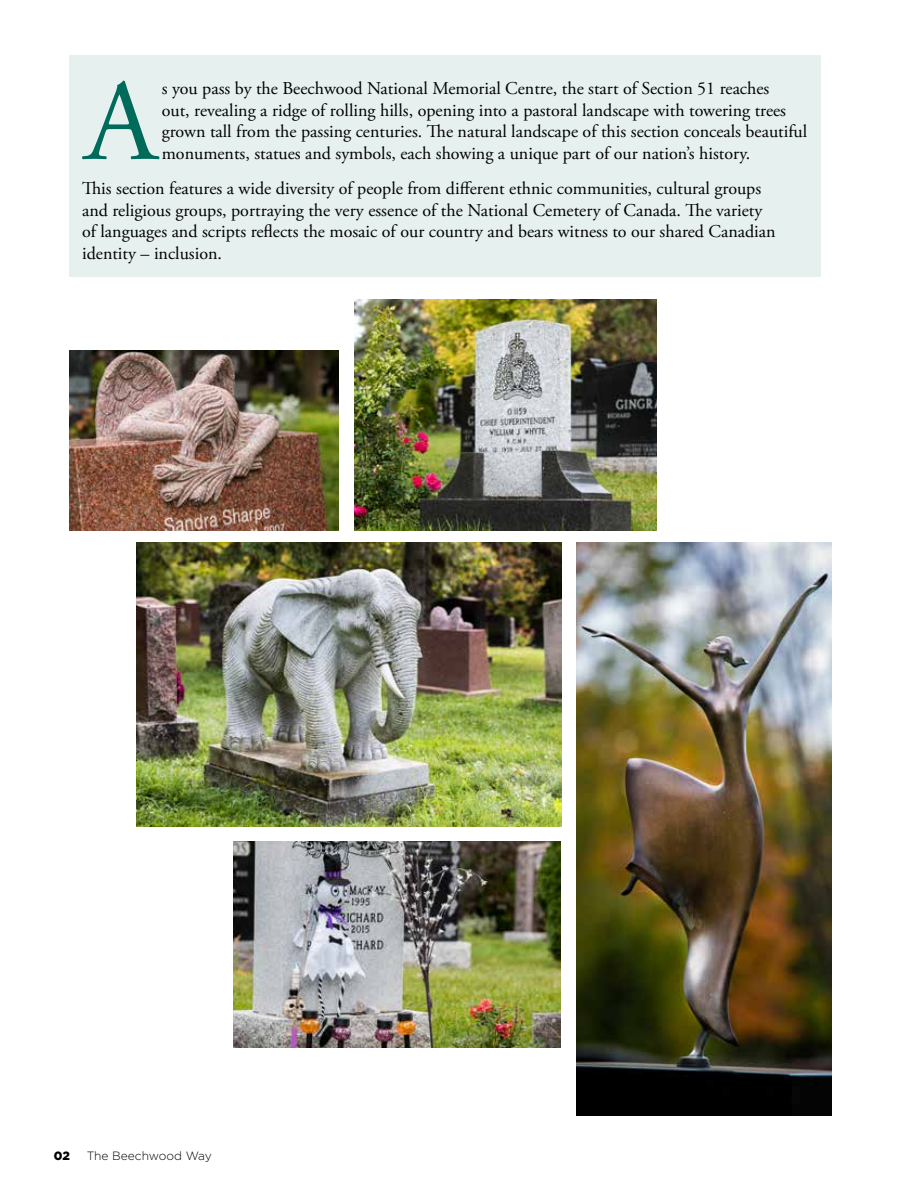
<style>
.page{position:relative;width:918px;height:1188px;background:#fff}
.page>*{position:absolute;margin:0;border:0;box-sizing:border-box;transform-origin:0 0}
.t1{font:115.8px "Adobe Garamond Pro";color:#006a5b}
.t2{font:18px/21.6px "Adobe Garamond Pro";color:#000}
.t3{font:300 12px "Gotham";color:#000}
.t4{font:900 12px "Gotham";color:#000}
</style>
<div class="page">
<div style="left:69px;top:56px;width:752px;height:221px;background:#e6f0ef"></div>
<img style="left:69px;top:351px;width:270px;height:179px">
<img style="left:233px;top:842px;width:328px;height:205px">
<img style="left:136px;top:543px;width:426px;height:284px">
<img style="left:577px;top:543px;width:255px;height:573px">
<img style="left:354px;top:299px;width:303px;height:231px">
<h1 class="t1" style="left:85px;top:53px;width:74px">A</h1>
<p class="t2" style="left:162px;top:78px;width:647px">s you pass by the Beechwood National Memorial Centre, the start of Section 51 reaches<br>out, revealing a ridge of rolling hills, opening into a pastoral landscape with towering trees grown tall from the passing centuries. The natural landscape of this section conceals beautiful monuments, statues and symbols, each showing a unique part of our nation’s history.</p>
<p class="t2" style="left:82px;top:178px;width:695px">This section features a wide diversity of people from different ethnic communities, cultural groups and religious groups, portraying the very essence of the National Cemetery of Canada. The variety of languages and scripts reflects the mosaic of our country and bears witness to our shared Canadian identity – inclusion.</p>
<p class="t4" style="left:54px;top:1147px;width:18px">02</p>
<p class="t3" style="left:87px;top:1148px;width:127px">The Beechwood Way</p>
</div>
